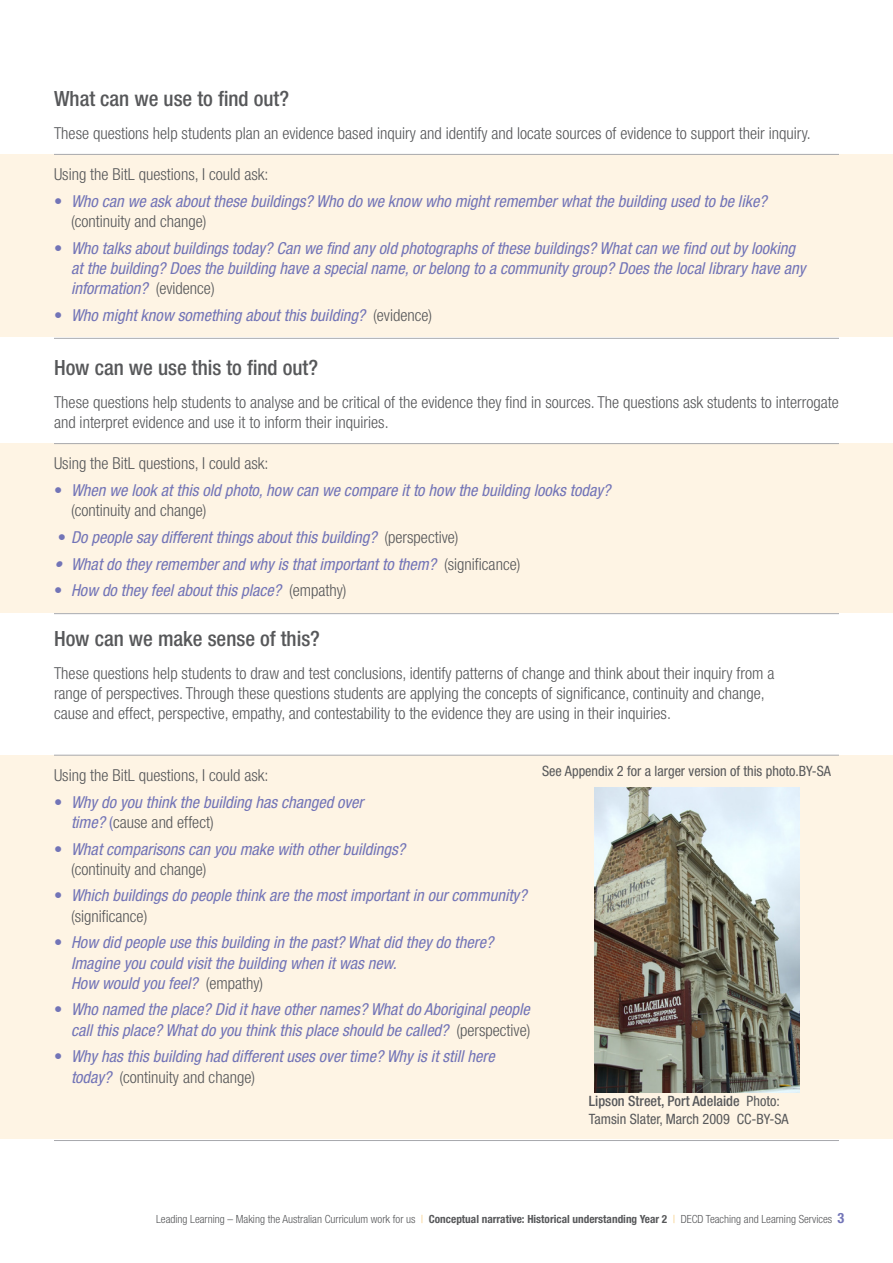
<style>
.page{position:relative;width:893px;height:1263px;background:#fff}
.page>*{position:absolute;margin:0;border:0;box-sizing:border-box;transform-origin:0 0}
.LL_Heading_C_grey_14{font:500 condensed 21px "Helvetica Neue";color:#57585a}
.LL_Pedagogical_quest{font:italic condensed 16.5px/20.2px "Helvetica Neue";color:#7274b7}
.LL_body_11pt_standar{font:300 condensed 16.5px/20.2px "Helvetica Neue";color:#57585a}
.LL_body_11pt_line_ab{font:300 condensed 16.5px "Helvetica Neue";color:#57585a}
.LL_Caption_9_5pt{font:condensed 14.25px/18px "Helvetica Neue";color:#57585a}
.LL_Footer{font:300 condensed 11.25px "Helvetica Neue";color:#57585a}
.s1{font-style:normal}
.s2{font-weight:300;font-style:normal;color:#57585a}
.s3{font-weight:500}
.s4{color:#f4c56f}
.s5{font-weight:700}
.s6{font-weight:700;font-size:14.25px;color:#7274b7}
</style>
<div class="page">
<div style="left:0;top:755px;width:893px;height:383px;background:#fef4e4"></div>
<div style="left:0;top:154px;width:893px;height:183px;background:#fef4e4"></div>
<div style="left:0;top:443px;width:893px;height:169px;background:#fef4e4"></div>
<hr style="left:54px;top:154px;width:785px;height:1px;background:#a8a9ad">
<hr style="left:54px;top:338px;width:785px;height:1px;background:#a8a9ad">
<hr style="left:54px;top:443px;width:785px;height:1px;background:#a8a9ad">
<hr style="left:54px;top:613px;width:785px;height:1px;background:#a8a9ad">
<hr style="left:54px;top:755px;width:785px;height:1px;background:#a8a9ad">
<hr style="left:54px;top:1140px;width:785px;height:1px;background:#a8a9ad">
<img style="left:595px;top:788px;width:204px;height:305px">
<p class="LL_Heading_C_grey_14" style="left:54px;top:86px;width:237px">What can we use to find out?</p>
<p class="LL_body_11pt_standar" style="left:54px;top:123px;width:758px">These questions help students plan an evidence based inquiry and identify and locate sources of evidence to support their inquiry.</p>
<p class="LL_body_11pt_line_ab" style="left:54px;top:165px;width:216px">Using the BitL questions, I could ask:</p>
<p class="LL_Pedagogical_quest" style="left:71px;top:191px;width:697px;text-indent:-17px"><span class="s1">•</span> Who can we ask about these buildings? Who do we know who might remember what the building used to be like? <span class="s2">(continuity and change)</span></p>
<p class="LL_Pedagogical_quest" style="left:71px;top:238px;width:736px;text-indent:-17px"><span class="s1">•</span> Who talks about buildings today? Can we find any old photographs of these buildings? What can we find out by looking at the building? Does the building have a special name, or belong to a community group? Does the local library have any information? <span class="s2">(evidence)</span></p>
<p class="LL_Pedagogical_quest" style="left:54px;top:305px;width:380px"><span class="s1">•</span> Who might know something about this building? <span class="s2">(evidence)</span></p>
<p class="LL_Heading_C_grey_14" style="left:54px;top:355px;width:266px">How can we use this to find out?</p>
<p class="LL_body_11pt_standar" style="left:54px;top:392px;width:786px">These questions help students to analyse and be critical of the evidence they find in sources. The questions ask students to interrogate and interpret evidence and use it to inform their inquiries.</p>
<p class="LL_body_11pt_line_ab" style="left:54px;top:454px;width:216px">Using the BitL questions, I could ask:</p>
<p class="LL_Pedagogical_quest" style="left:71px;top:480px;width:541px;text-indent:-17px"><span class="s1">•</span> When we look at this old photo, how can we compare it to how the building looks today? <span class="s2">(continuity and change)</span></p>
<p class="LL_Pedagogical_quest" style="left:58px;top:527px;width:402px"><span class="s1">•</span> Do people say different things about this building? <span class="s2">(perspective)</span></p>
<p class="LL_Pedagogical_quest" style="left:54px;top:554px;width:468px">• What do they remember and why is that important to them? <span class="s2">(significance)</span></p>
<p class="LL_Pedagogical_quest" style="left:54px;top:580px;width:294px"><span class="s1">•</span> How do they feel about this place? <span class="s2">(empathy)</span></p>
<p class="LL_Heading_C_grey_14" style="left:54px;top:626px;width:268px">How can we make sense of this?</p>
<p class="LL_body_11pt_standar" style="left:54px;top:663px;width:722px">These questions help students to draw and test conclusions, identify patterns of change and think about their inquiry from a range of perspectives. Through these questions students are applying the concepts of significance, continuity and change, cause and effect, perspective, empathy, and contestability to the evidence they are using in their inquiries.</p>
<p class="LL_body_11pt_line_ab" style="left:54px;top:766px;width:216px">Using the BitL questions, I could ask:</p>
<p class="LL_Pedagogical_quest" style="left:71px;top:792px;width:294px;text-indent:-17px"><span class="s1">•</span> Why do you think the building has changed over time? <span class="s1">(</span><span class="s2">cause and effect)</span></p>
<p class="LL_Pedagogical_quest" style="left:71px;top:838px;width:336px;text-indent:-17px"><span class="s1">•</span> What comparisons can you make with other buildings? <span class="s2">(continuity and change)</span></p>
<p class="LL_Pedagogical_quest" style="left:71px;top:885px;width:457px;text-indent:-17px"><span class="s1">•</span> Which buildings do people think are the most important in our community? <span class="s2">(significance)</span></p>
<p class="LL_Pedagogical_quest" style="left:71px;top:932px;width:424px;text-indent:-17px"><span class="s1">•</span> How did people use this building in the past? What did they do there?<br>Imagine you could visit the building when it was new.<br>How would you feel? <span class="s2">(empathy)</span></p>
<p class="LL_Pedagogical_quest" style="left:54px;top:999px;width:478px;text-align:right"><span class="s1">•</span> Who named the place? Did it have other names? What do Aboriginal people call this place? What do you think this place should be called? <span class="s2">(perspective)</span></p>
<p class="LL_Pedagogical_quest" style="left:71px;top:1046px;width:425px;text-indent:-17px"><span class="s1">•</span> Why has this building had different uses over time? Why is it still here today? <span class="s2">(continuity and change)</span></p>
<p class="LL_Caption_9_5pt" style="left:542px;top:761px;width:290px">See Appendix 2 for a larger version of this photo.BY-SA</p>
<p class="LL_Caption_9_5pt" style="left:589px;top:1092px;width:201px"><span class="s3">Lipson Street, Port Adelaide</span> Photo:<br>Tamsin Slater, March 2009 CC-BY-SA</p>
<p class="LL_Footer" style="left:156px;top:1212px;width:690px">Leading Learning – Making the Australian Curriculum work for us <span class="s4">|</span> <span class="s5">Conceptual narrative: Historical understanding Year 2</span> <span class="s4">|</span> DECD Teaching and Learning Services <span class="s6">3</span></p>
</div>
